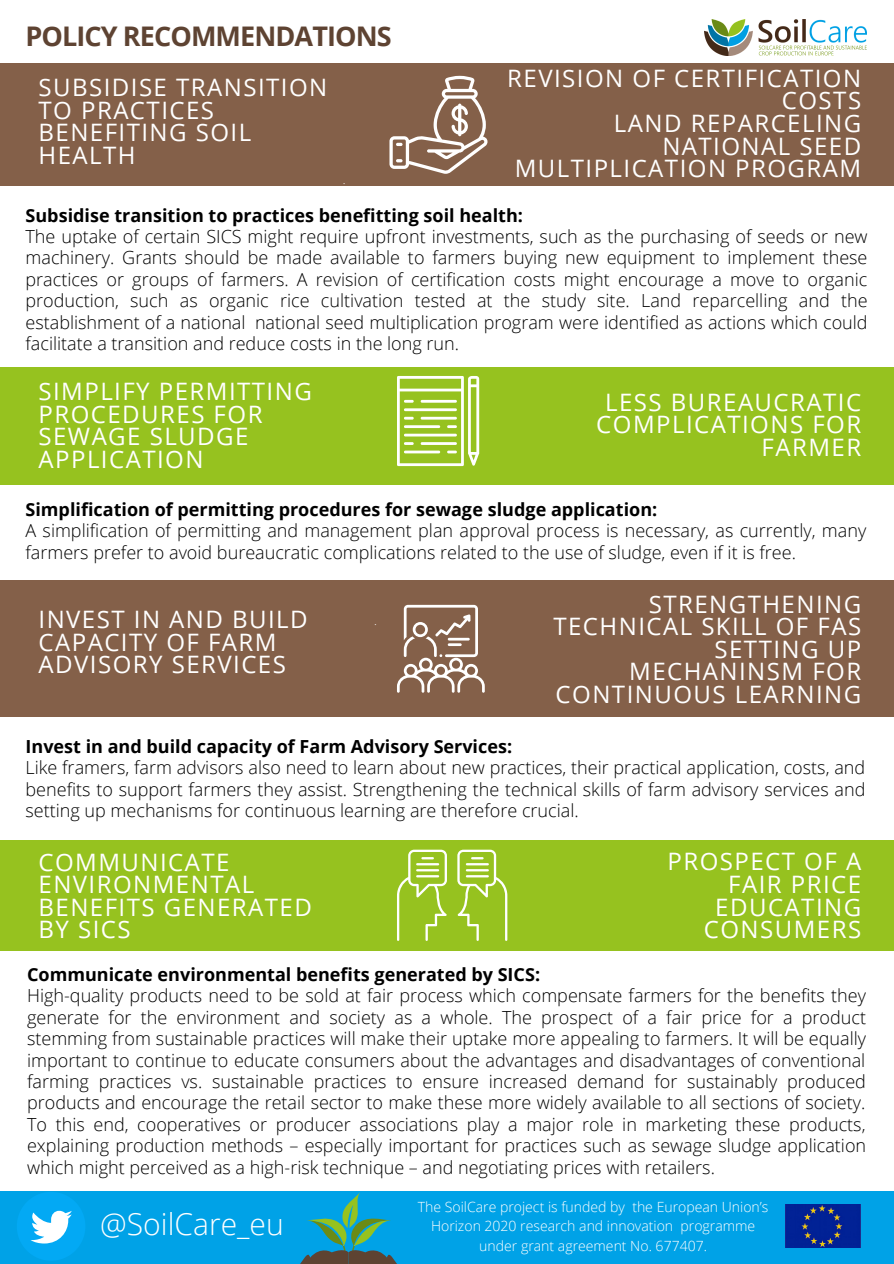
<style>
.page{position:relative;width:894px;height:1264px;background:#fff}
.page>*{position:absolute;margin:0;border:0;box-sizing:border-box;transform-origin:0 0}
.t1{font:300 30px "Open Sans";color:#fff}
.t2{font:700 27px "Open Sans";letter-spacing:-.035em;color:#5e4332}
.t3{font:24px/22.5px "Open Sans";letter-spacing:.06em;color:#fff;text-align:right}
.t4{font:300 18px/21.5px "Open Sans";color:#000;text-align:justify}
.t5{font:700 18px "Open Sans";color:#000}
.t6{font:300 14.1px/19.6px "Open Sans";color:#fff;text-align:center}
.t7{font:8.1px "Open Sans";color:#fff}
</style>
<div class="page">
<div style="left:0;top:1191px;width:893px;height:72px;background:#00a2e7"></div>
<svg style="left:301px;top:1192px;width:96px;height:71px"></svg>
<img style="left:785px;top:1204px;width:75px;height:43px">
<svg style="left:17px;top:1192px;width:68px;height:68px"></svg>
<div style="left:0;top:368px;width:484px;height:117px;background:#96c21f"></div>
<div style="left:461px;top:368px;width:432px;height:117px;background:#96c21f"></div>
<div style="left:0;top:580px;width:536px;height:136px;background:#846049"></div>
<div style="left:485px;top:580px;width:408px;height:136px;background:#846049"></div>
<div style="left:0;top:840px;width:893px;height:110px;background:#96c21f"></div>
<img style="left:704px;top:20px;width:162px;height:36px">
<svg style="left:397px;top:605px;width:87px;height:87px"></svg>
<hr style="left:447px;top:638px;width:22px;height:2px;background:#fff">
<hr style="left:447px;top:643px;width:14px;height:3px;background:#fff">
<div style="left:0;top:63px;width:893px;height:123px;background:#846049"></div>
<svg style="left:397px;top:376px;width:82px;height:90px"></svg>
<hr style="left:404px;top:450px;width:36px;height:3px;background:#fff">
<hr style="left:404px;top:433px;width:53px;height:3px;background:#fff">
<svg style="left:389px;top:76px;width:98px;height:98px"></svg>
<svg style="left:397px;top:849px;width:50px;height:91px"></svg>
<hr style="left:416px;top:863px;width:23px;height:2px;background:#fff">
<hr style="left:416px;top:869px;width:23px;height:2px;background:#fff">
<hr style="left:416px;top:875px;width:23px;height:2px;background:#fff">
<svg style="left:457px;top:849px;width:50px;height:91px"></svg>
<hr style="left:465px;top:863px;width:23px;height:2px;background:#fff">
<hr style="left:465px;top:869px;width:23px;height:2px;background:#fff">
<hr style="left:465px;top:875px;width:23px;height:2px;background:#fff">
<p class="t2" style="left:26px;top:17px;width:367px">POLICY RECOMMENDATIONS</p>
<p class="t3" style="left:39px;top:76px;width:290px;text-align:left">SUBSIDISE TRANSITION<br>TO PRACTICES<br>BENEFITING SOIL<br>HEALTH</p>
<p class="t3" style="left:507px;top:66px;width:355px">REVISION OF CERTIFICATION<br>COSTS</p>
<p class="t3" style="left:613px;top:111px;width:249px">LAND REPARCELING</p>
<p class="t3" style="left:514px;top:134px;width:348px">NATIONAL SEED<br>MULTIPLICATION PROGRAM</p>
<p class="t7" style="left:343px;top:175px;width:4px">.</p>
<p class="t5" style="left:26px;top:202px;width:499px">Subsidise transition to practices benefitting soil health:</p>
<p class="t4" style="left:26px;top:225px;width:843px">The uptake of certain SICS might require upfront investments, such as the purchasing of seeds or new machinery. Grants should be made available to farmers buying new equipment to implement these practices or groups of farmers. A revision of certification costs might encourage a move to organic production, such as organic rice cultivation tested at the study site. Land reparcelling and the establishment of a national national seed multiplication program were identified as actions which could facilitate a transition and reduce costs in the long run.</p>
<p class="t3" style="left:39px;top:379px;width:275px;text-align:left">SIMPLIFY PERMITTING<br>PROCEDURES FOR<br>SEWAGE SLUDGE<br>APPLICATION</p>
<p class="t3" style="left:596px;top:390px;width:266px">LESS BUREAUCRATIC<br>COMPLICATIONS FOR<br>FARMER</p>
<p class="t5" style="left:26px;top:496px;width:633px">Simplification of permitting procedures for sewage sludge application:</p>
<p class="t4" style="left:26px;top:519px;width:842px">A simplification of permitting and management plan approval process is necessary, as currently, many farmers prefer to avoid bureaucratic complications related to the use of sludge, even if it is free.</p>
<p class="t3" style="left:39px;top:607px;width:270px">INVEST IN AND BUILD</p>
<p class="t3" style="left:39px;top:630px;width:249px;text-align:left">CAPACITY OF FARM<br>ADVISORY SERVICES</p>
<p class="t7" style="left:374px;top:616px;width:4px">.</p>
<p class="t3" style="left:553px;top:592px;width:309px">STRENGTHENING<br>TECHNICAL SKILL OF FAS</p>
<p class="t3" style="left:555px;top:637px;width:307px">SETTING UP<br>MECHANINSM FOR<br>CONTINUOUS LEARNING</p>
<p class="t5" style="left:26px;top:733px;width:488px">Invest in and build capacity of Farm Advisory Services:</p>
<p class="t4" style="left:26px;top:756px;width:841px">Like framers, farm advisors also need to learn about new practices, their practical application, costs, and benefits to support farmers they assist. Strengthening the technical skills of farm advisory services and setting up mechanisms for continuous learning are therefore crucial.</p>
<p class="t3" style="left:39px;top:850px;width:275px;text-align:left">COMMUNICATE<br>ENVIRONMENTAL<br>BENEFITS GENERATED<br>BY SICS</p>
<p class="t3" style="left:667px;top:849px;width:195px">PROSPECT OF A<br>FAIR PRICE</p>
<p class="t3" style="left:703px;top:895px;width:159px;text-align:center">EDUCATING<br>CONSUMERS</p>
<p class="t5" style="left:27px;top:961px;width:514px">Communicate environmental benefits generated by SICS:</p>
<p class="t4" style="left:27px;top:984px;width:840px">High-quality products need to be sold at fair process which compensate farmers for the benefits they generate for the environment and society as a whole. The prospect of a fair price for a product stemming from sustainable practices will make their uptake more appealing to farmers. It will be equally important to continue to educate consumers about the advantages and disadvantages of conventional farming practices vs. sustainable practices to ensure increased demand for sustainably produced products and encourage the retail sector to make these more widely available to all sections of society.<br>To this end, cooperatives or producer associations play a major role in marketing these products, explaining production methods – especially important for practices such as sewage sludge application which might perceived as a high-risk technique – and negotiating prices with retailers.</p>
<p class="t1" style="left:100px;top:1202px;width:185px">@SoilCare_eu</p>
<p class="t6" style="left:417px;top:1196px;width:352px">The SoilCare project is funded by the European Union’s<br>Horizon 2020 research and innovation programme under grant agreement No. 677407.</p>
</div>
